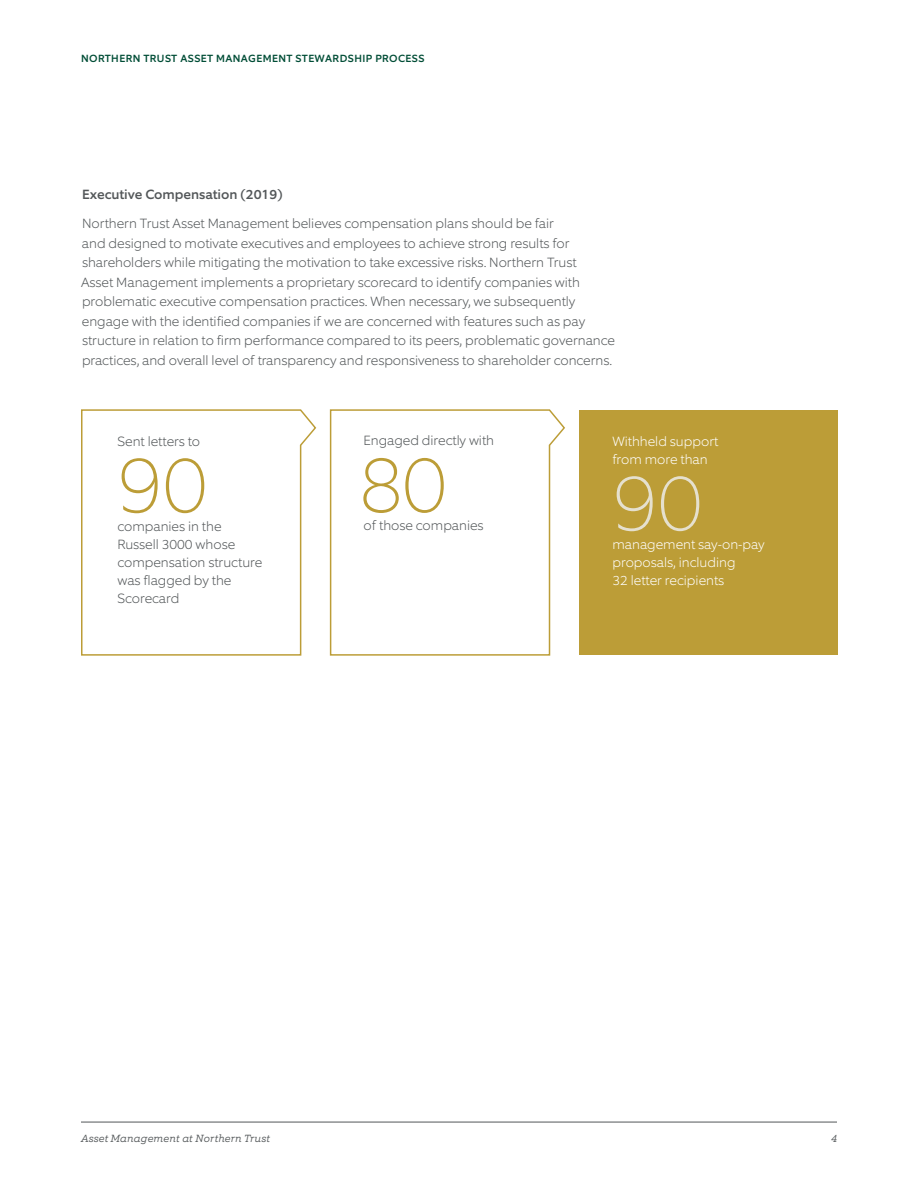
<style>
.page{position:relative;width:918px;height:1188px;background:#fff}
.page>*{position:absolute;margin:0;border:0;box-sizing:border-box;transform-origin:0 0}
.t1{font:100 79.5px "Equip";color:#bc9d37}
.t2{font:100 79.5px "Equip";color:#e5e0ce}
.t3{font:200 13.5px/19.5px "Equip";color:#535759}
.t4{font:200 13.5px/18px "Equip";color:#fff}
.t5{font:500 13.5px "Equip";color:#535759}
.t6{font:500 10.5px "Equip";letter-spacing:.04em;color:#004d36}
.t7{font:italic 300 10.5px "Equip Slab";letter-spacing:.02em;color:#535759}
</style>
<div class="page">
<hr style="left:81px;top:1122px;width:756px;height:1px;background:#535759">
<svg style="left:81px;top:409px;width:236px;height:247px"></svg>
<svg style="left:329px;top:409px;width:236px;height:247px"></svg>
<div style="left:579px;top:410px;width:259px;height:245px;background:#bc9d37"></div>
<p class="t6" style="left:81px;top:52px;width:345px">NORTHERN TRUST ASSET MANAGEMENT STEWARDSHIP PROCESS</p>
<p class="t5" style="left:82px;top:186px;width:202px">Executive Compensation (2019)</p>
<p class="t3" style="left:81px;top:214px;width:535px">Northern Trust Asset Management believes compensation plans should be fair<br>and designed to motivate executives and employees to achieve strong results for shareholders while mitigating the motivation to take excessive risks. Northern Trust<br>Asset Management implements a proprietary scorecard to identify companies with problematic executive compensation practices. When necessary, we subsequently engage with the identified companies if we are concerned with features such as pay structure in relation to firm performance compared to its peers, problematic governance practices, and overall level of transparency and responsiveness to shareholder concerns.</p>
<p class="t3" style="left:117px;top:431px;width:84px">Sent letters to</p>
<h1 class="t1" style="left:117px;top:434px;width:92px">90</h1>
<p class="t3" style="left:117px;top:517px;width:146px;line-height:18px">companies in the<br>Russell 3000 whose compensation structure was flagged by the<br>Scorecard</p>
<p class="t3" style="left:363px;top:431px;width:132px">Engaged directly with</p>
<h1 class="t1" style="left:359px;top:434px;width:90px">80</h1>
<p class="t3" style="left:363px;top:516px;width:122px">of those companies</p>
<p class="t4" style="left:613px;top:432px;width:107px">Withheld support from more than</p>
<h1 class="t2" style="left:613px;top:452px;width:92px">90</h1>
<p class="t4" style="left:613px;top:535px;width:154px">management say-on-pay proposals, including<br>32 letter recipients</p>
<p class="t7" style="left:81px;top:1132px;width:190px">Asset Management at Northern Trust</p>
<p class="t7" style="left:831px;top:1132px;width:7px">4</p>
</div>
